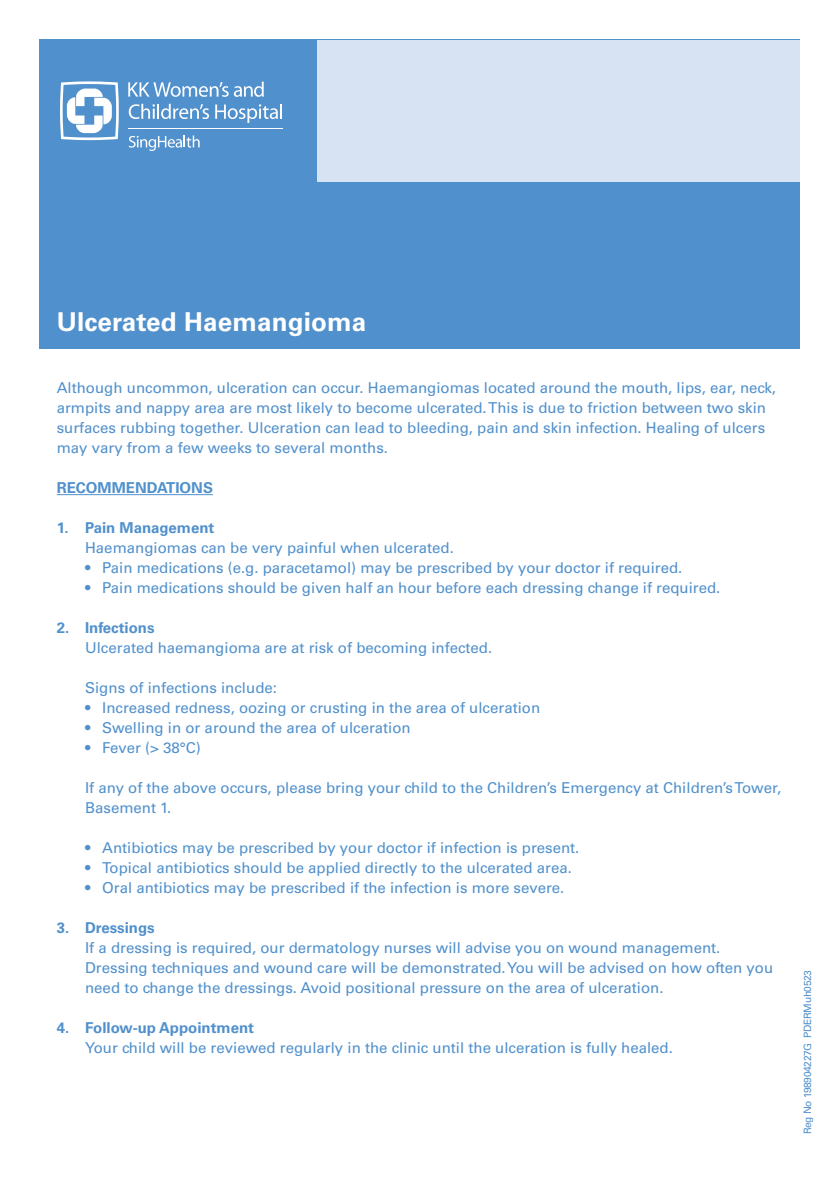
<style>
.page{position:relative;width:840px;height:1191px;background:#fff}
.page>*{position:absolute;margin:0;border:0;box-sizing:border-box;transform-origin:0 0}
.t1{font:700 26px "Univers LT Std";letter-spacing:.005em;color:#fff}
.t2{font:15px/20px "Univers LT Std";color:#5090cc}
.t3{font:700 15px "Univers LT Std";color:#5090cc}
.t4{font:10.2px "Univers LT Std";letter-spacing:-.03em;color:#5090cc}
</style>
<div class="page">
<div style="left:40px;top:40px;width:759px;height:309px;background:#5090cc"></div>
<svg style="left:60px;top:81px;width:59px;height:59px"></svg>
<svg style="left:129px;top:135px;width:70px;height:16px"></svg>
<hr style="left:129px;top:128px;width:154px;height:1px;background:#fff">
<svg style="left:128px;top:82px;width:100px;height:15px"></svg>
<svg style="left:129px;top:104px;width:80px;height:15px"></svg>
<svg style="left:234px;top:82px;width:29px;height:15px"></svg>
<svg style="left:215px;top:104px;width:67px;height:19px"></svg>
<div style="left:317px;top:40px;width:482px;height:141px;background:#d7e3f3"></div>
<hr style="left:57px;top:494px;width:156px;height:1px;background:#5090cc">
<p class="t1" style="left:57px;top:307px;width:311px">Ulcerated Haemangioma</p>
<p class="t2" style="left:57px;top:378px;width:720px">Although uncommon, ulceration can occur. Haemangiomas located around the mouth, lips, ear, neck, armpits and nappy area are most likely to become ulcerated. This is due to friction between two skin surfaces rubbing together. Ulceration can lead to bleeding, pain and skin infection. Healing of ulcers may vary from a few weeks to several months.</p>
<p class="t3" style="left:57px;top:479px;width:158px">RECOMMENDATIONS</p>
<p class="t3" style="left:57px;top:519px;width:159px">1. Pain Management</p>
<p class="t2" style="left:85px;top:538px;width:370px">Haemangiomas can be very painful when ulcerated.</p>
<p class="t2" style="left:85px;top:558px;width:598px">• Pain medications (e.g. paracetamol) may be prescribed by your doctor if required.</p>
<p class="t2" style="left:85px;top:578px;width:636px">• Pain medications should be given half an hour before each dressing change if required.</p>
<p class="t3" style="left:57px;top:619px;width:99px">2. Infections</p>
<p class="t2" style="left:85px;top:638px;width:408px">Ulcerated haemangioma are at risk of becoming infected.</p>
<p class="t2" style="left:85px;top:678px;width:193px">Signs of infections include:</p>
<p class="t2" style="left:85px;top:698px;width:456px">• Increased redness, oozing or crusting in the area of ulceration</p>
<p class="t2" style="left:85px;top:718px;width:327px">• Swelling in or around the area of ulceration</p>
<p class="t2" style="left:85px;top:738px;width:117px">• Fever (&gt; 38°C)</p>
<p class="t2" style="left:85px;top:778px;width:697px">If any of the above occurs, please bring your child to the Children’s Emergency at Children’s Tower,<br>Basement 1.</p>
<p class="t2" style="left:85px;top:838px;width:495px">• Antibiotics may be prescribed by your doctor if infection is present.</p>
<p class="t2" style="left:85px;top:858px;width:488px">• Topical antibiotics should be applied directly to the ulcerated area.</p>
<p class="t2" style="left:85px;top:878px;width:480px">• Oral antibiotics may be prescribed if the infection is more severe.</p>
<p class="t3" style="left:57px;top:919px;width:99px">3. Dressings</p>
<p class="t2" style="left:85px;top:938px;width:689px">If a dressing is required, our dermatology nurses will advise you on wound management.<br>Dressing techniques and wound care will be demonstrated. You will be advised on how often you need to change the dressings. Avoid positional pressure on the area of ulceration.</p>
<p class="t3" style="left:57px;top:1019px;width:199px">4. Follow-up Appointment</p>
<p class="t2" style="left:85px;top:1038px;width:589px">Your child will be reviewed regularly in the clinic until the ulceration is fully healed.</p>
<p class="t4" style="left:800px;top:1134px;width:166px;rotate:-90deg">Reg No 198904227G PDERMuh0523</p>
</div>
